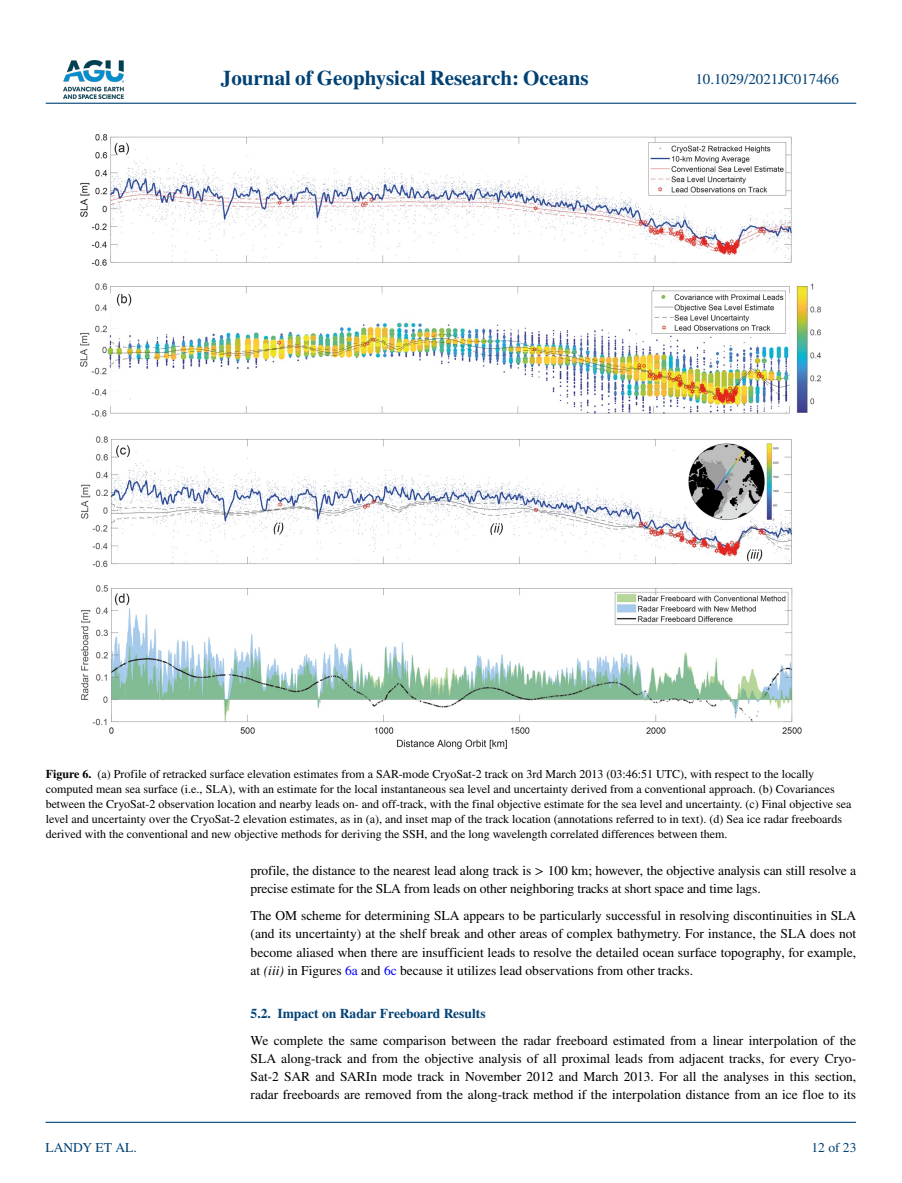
<style>
.page{position:relative;width:902px;height:1183px;background:#fff}
.page>*{position:absolute;margin:0;border:0;box-sizing:border-box;transform-origin:0 0}
.t1{font:700 21px "STIX";color:#004174}
.t2{font:15px "STIX";color:#004174}
.t3{font:13.5px/18px "STIX";letter-spacing:-.01em;color:#000;text-align:justify}
.t4{font:700 13.5px "STIX";color:#004174}
.t5{font:13.5px "STIX";color:#004174}
.t6{font:12px/15px "STIX";color:#000}
.s1{font-weight:700}
.s2{font-style:italic}
.s3{color:#00f}
</style>
<div class="page">
<img style="left:63px;top:60px;width:60px;height:39px">
<hr style="left:46px;top:103px;width:810px;height:1px;background:#004174">
<hr style="left:45px;top:1121px;width:810px;height:1px;background:#004174">
<img style="left:80px;top:134px;width:741px;height:615px">
<h1 class="t1" style="left:221px;top:66px;width:369px">Journal of Geophysical Research: Oceans</h1>
<p class="t2" style="left:695px;top:69px;width:145px">10.1029/2021JC017466</p>
<p class="t6" style="left:46px;top:767px;width:807px"><span class="s1">Figure 6.</span> (a) Profile of retracked surface elevation estimates from a SAR-mode CryoSat-2 track on 3rd March 2013 (03:46:51 UTC), with respect to the locally computed mean sea surface (i.e., SLA), with an estimate for the local instantaneous sea level and uncertainty derived from a conventional approach. (b) Covariances between the CryoSat-2 observation location and nearby leads on- and off-track, with the final objective estimate for the sea level and uncertainty. (c) Final objective sea level and uncertainty over the CryoSat-2 elevation estimates, as in (a), and inset map of the track location (annotations referred to in text). (d) Sea ice radar freeboards derived with the conventional and new objective methods for deriving the SSH, and the long wavelength correlated differences between them.</p>
<p class="t5" style="left:45px;top:1138px;width:93px">LANDY ET AL.</p>
<p class="t3" style="left:250px;top:862px;width:607px">profile, the distance to the nearest lead along track is &gt; 100 km; however, the objective analysis can still resolve a precise estimate for the SLA from leads on other neighboring tracks at short space and time lags.</p>
<p class="t3" style="left:250px;top:907px;width:607px">The OM scheme for determining SLA appears to be particularly successful in resolving discontinuities in SLA (and its uncertainty) at the shelf break and other areas of complex bathymetry. For instance, the SLA does not become aliased when there are insufficient leads to resolve the detailed ocean surface topography, for example, at <span class="s2">(iii)</span> in Figures <span class="s3">6a</span> and <span class="s3">6c</span> because it utilizes lead observations from other tracks.</p>
<p class="t4" style="left:250px;top:1005px;width:236px">5.2. Impact on Radar Freeboard Results</p>
<p class="t3" style="left:250px;top:1032px;width:607px">We complete the same comparison between the radar freeboard estimated from a linear interpolation of the SLA along-track and from the objective analysis of all proximal leads from adjacent tracks, for every Cryo-Sat-2 SAR and SARIn mode track in November 2012 and March 2013. For all the analyses in this section, radar freeboards are removed from the along-track method if the interpolation distance from an ice floe to its</p>
<p class="t5" style="left:811px;top:1138px;width:46px">12 of 23</p>
</div>
